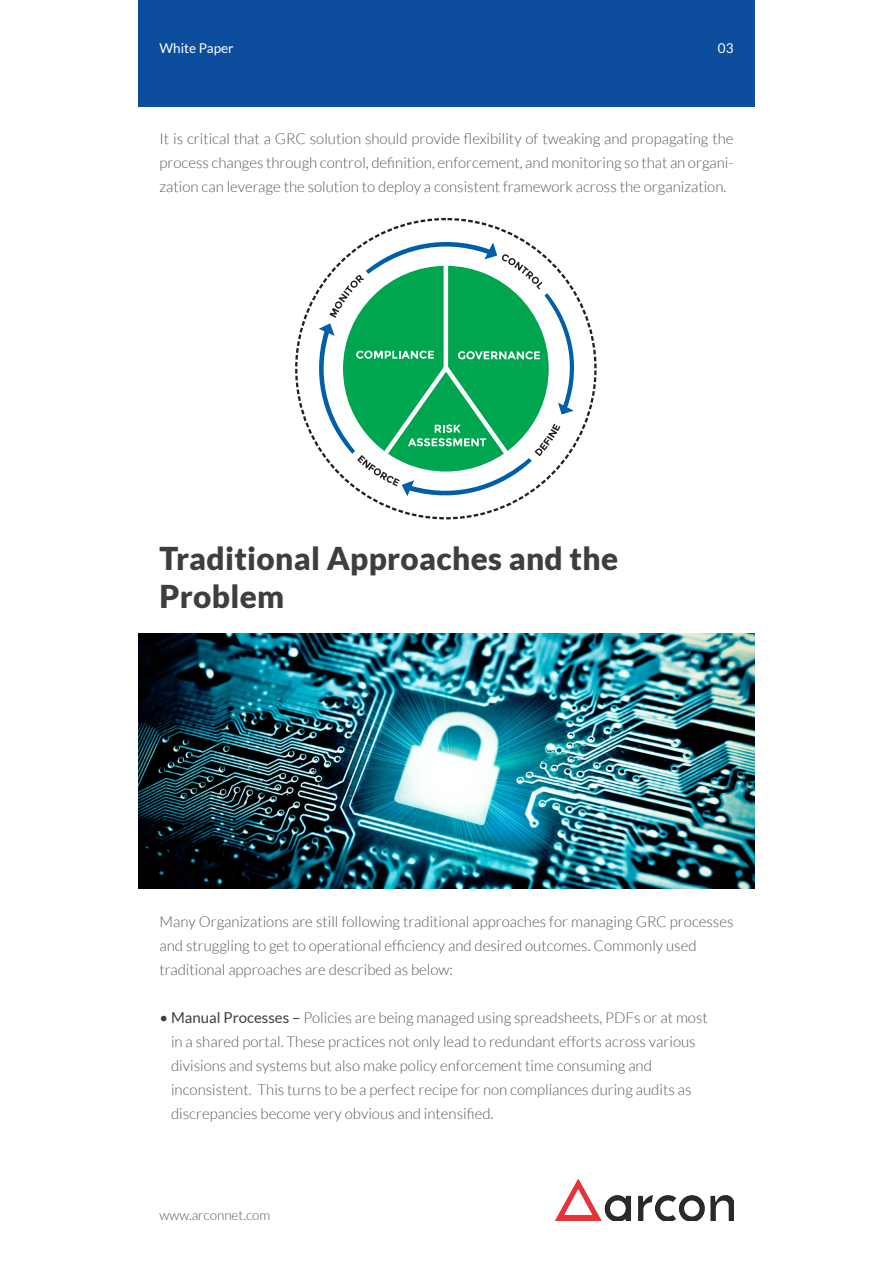
<style>
.page{position:relative;width:893px;height:1263px;background:#fff}
.page>*{position:absolute;margin:0;border:0;box-sizing:border-box;transform-origin:0 0}
.t1{font:900 31.5px "Lato";letter-spacing:.01em;color:#3e3e3f}
.t2{font:300 15px/24px "Lato";color:#57585a;text-align:justify}
.t3{font:300 13.5px "Lato";color:#57585a}
.t4{font:13.5px "Lato";color:#fff}
.s1{font-weight:400;color:#3e3e3f}
</style>
<div class="page">
<div style="left:138px;top:0;width:617px;height:106px;background:#0d4d9d"></div>
<img style="left:138px;top:634px;width:617px;height:255px">
<svg style="left:310px;top:233px;width:273px;height:271px"></svg>
<img style="left:555px;top:1179px;width:179px;height:41px">
<p class="t4" style="left:159px;top:41px;width:76px">White Paper</p>
<p class="t4" style="left:718px;top:41px;width:17px">03</p>
<p class="t2" style="left:159px;top:127px;width:575px">It is critical that a GRC solution should provide flexibility of tweaking and propagating the process changes through control, definition, enforcement, and monitoring so that an organi&shy;zation can leverage the solution to deploy a consistent framework across the organization.</p>
<p class="t1" style="left:159px;top:540px;width:460px">Traditional Approaches and the</p>
<p class="t1" style="left:159px;top:578px;width:126px">Problem</p>
<p class="t2" style="left:159px;top:909px;width:575px">Many Organizations are still following traditional approaches for managing GRC processes and struggling to get to operational efficiency and desired outcomes. Commonly used</p>
<p class="t2" style="left:159px;top:957px;width:295px">traditional approaches are described as below:</p>
<p class="t2" style="left:159px;top:1005px;width:550px;text-align:center"><span class="s1">• Manual Processes –</span> Policies are being managed using spreadsheets, PDFs or at most in a shared portal. These practices not only lead to redundant efforts across various</p>
<p class="t2" style="left:171px;top:1053px;width:482px">divisions and systems but also make policy enforcement time consuming and</p>
<p class="t2" style="left:171px;top:1077px;width:522px">inconsistent. This turns to be a perfect recipe for non compliances during audits as</p>
<p class="t2" style="left:171px;top:1101px;width:324px">discrepancies become very obvious and intensified.</p>
<p class="t3" style="left:159px;top:1208px;width:112px">www.arconnet.com</p>
</div>
